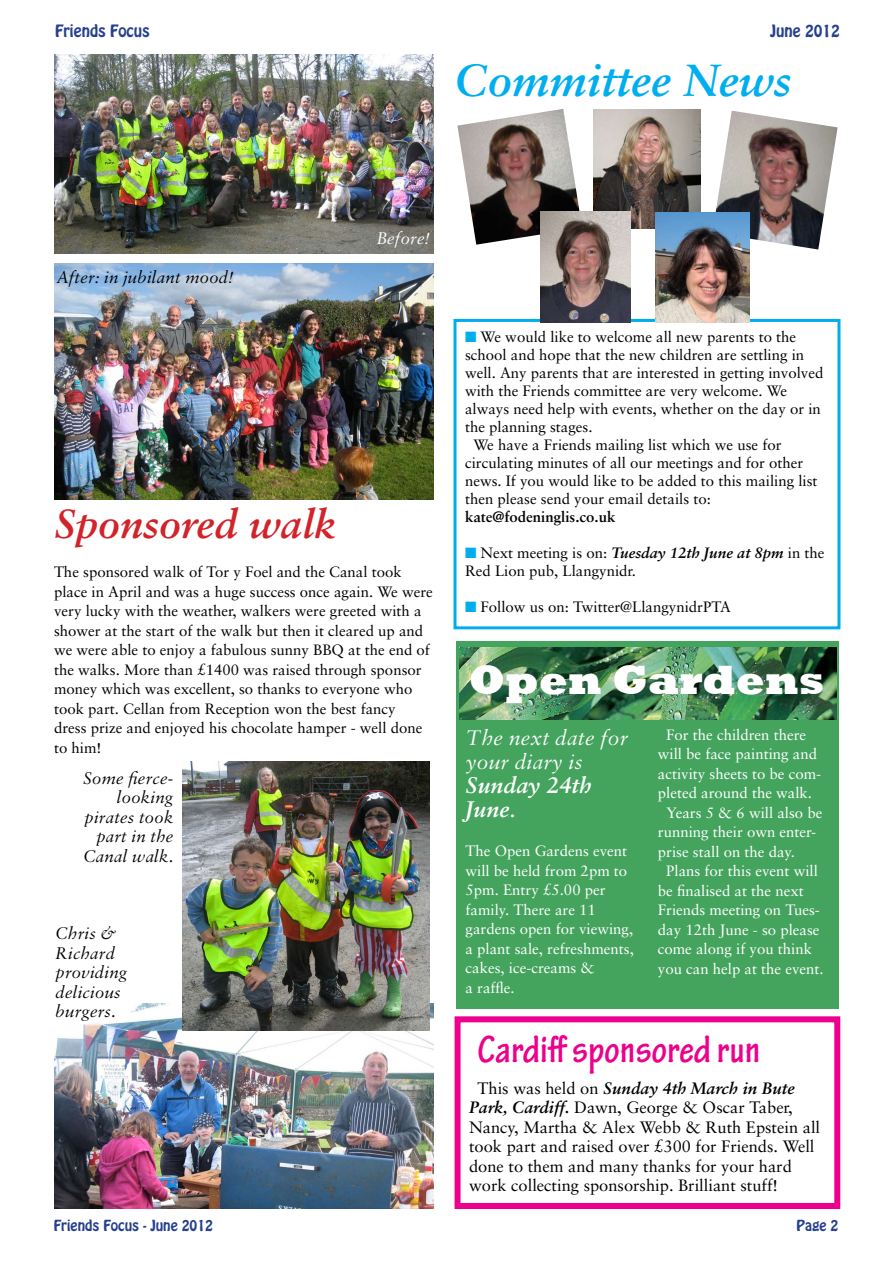
<style>
.page{position:relative;width:893px;height:1263px;background:#fff}
.page>*{position:absolute;margin:0;border:0;box-sizing:border-box;transform-origin:0 0}
.t1{font:italic 700 45px "Sabon";color:#00aeef}
.t2{font:800 42px "Rockwell";color:#fff}
.t3{font:700 condensed 40.5px "Tekton Pro";color:#ec008c}
.t4{font:italic 700 40.5px "Sabon";color:#d2232a}
.t5{font:italic 22.5px/24px "M Sabon";color:#fff}
.t6{font:italic 700 22.5px/24px "Sabon";color:#fff}
.t7{font:italic 18px/19.5px "M Sabon";color:#000}
.t8{font:italic 18px "M Sabon";color:#fff}
.t9{font:16.5px/19.5px "Sabon";color:#000}
.t10{font:15px/19.5px "Sabon";color:#000}
.t11{font:15px/19.5px "Sabon";color:#fff}
.t12{font:700 15px "Sabon";color:#000}
.t13{font:15px "Hobo Std";color:#25408f}
.t14{font:13.5px "Hobo Std";color:#25408f}
.s1{color:#00aeef}
.s2{font-weight:700;font-style:italic}
.s3{font-weight:400;font-style:normal}
</style>
<div class="page">
<div style="left:456px;top:641px;width:383px;height:367px;background:#44a45e"></div>
<div style="left:453px;top:319px;width:387px;height:310px;border:3px solid #00aeef"></div>
<div style="left:455px;top:1016px;width:385px;height:193px;border:6px solid #ec008c"></div>
<img style="left:459px;top:647px;width:377px;height:72px">
<img style="left:593px;top:109px;width:108px;height:120px">
<img style="left:457px;top:109px;width:123px;height:136px">
<img style="left:712px;top:111px;width:126px;height:138px">
<img style="left:54px;top:1004px;width:380px;height:205px">
<img style="left:54px;top:54px;width:380px;height:200px">
<img style="left:54px;top:264px;width:380px;height:236px">
<img style="left:182px;top:762px;width:247px;height:269px">
<img style="left:540px;top:211px;width:91px;height:112px">
<img style="left:656px;top:213px;width:94px;height:110px">
<p class="t13" style="left:55px;top:20px;width:96px">Friends Focus</p>
<p class="t13" style="left:770px;top:20px;width:71px">June 2012</p>
<h1 class="t1" style="left:455px;top:53px;width:338px">Committee News</h1>
<p class="t7" style="left:56px;top:267px;width:179px">After: in jubilant mood!</p>
<p class="t8" style="left:376px;top:228px;width:54px">Before!</p>
<h3 class="t4" style="left:54px;top:500px;width:284px">Sponsored walk</h3>
<p class="t10" style="left:54px;top:562px;width:380px">The sponsored walk of Tor y Foel and the Canal took place in April and was a huge success once again. We were very lucky with the weather, walkers were greeted with a shower at the start of the walk but then it cleared up and we were able to enjoy a fabulous sunny BBQ at the end of the walks. More than £1400 was raised through sponsor money which was excellent, so thanks to everyone who took part. Cellan from Reception won the best fancy<br>dress prize and enjoyed his chocolate hamper - well done to him!</p>
<p class="t7" style="left:83px;top:768px;width:92px;text-align:right">Some fierce&shy;looking pirates took part in the<br>Canal walk.</p>
<p class="t7" style="left:55px;top:923px;width:73px">Chris &amp;<br>Richard providing delicious burgers.</p>
<p class="t10" style="left:465px;top:327px;width:333px"><span class="s1">■</span> We would like to welcome all new parents to the</p>
<p class="t10" style="left:465px;top:345px;width:341px">school and hope that the new children are settling in</p>
<p class="t10" style="left:465px;top:363px;width:360px">well. Any parents that are interested in getting involved</p>
<p class="t10" style="left:465px;top:381px;width:324px">with the Friends committee are very welcome. We</p>
<p class="t10" style="left:465px;top:399px;width:357px">always need help with events, whether on the day or in</p>
<p class="t10" style="left:465px;top:417px;width:129px">the planning stages.</p>
<p class="t10" style="left:473px;top:435px;width:310px">We have a Friends mailing list which we use for</p>
<p class="t10" style="left:465px;top:453px;width:340px">circulating minutes of all our meetings and for other</p>
<p class="t10" style="left:465px;top:471px;width:354px">news. If you would like to be added to this mailing list</p>
<p class="t10" style="left:465px;top:489px;width:247px">then please send your email details to:</p>
<p class="t12" style="left:465px;top:507px;width:152px">kate@fodeninglis.co.uk</p>
<p class="t10" style="left:465px;top:544px;width:361px;line-height:18px"><span class="s1">■</span> Next meeting is on: <span class="s2">Tuesday 12th June at 8pm</span> in the<br>Red Lion pub, Llangynidr.</p>
<p class="t10" style="left:465px;top:597px;width:268px"><span class="s1">■</span> Follow us on: Twitter@LlangynidrPTA</p>
<h2 class="t2" style="left:469px;top:655px;width:357px">Open Gardens</h2>
<h3 class="t5" style="left:466px;top:726px;width:164px">The next date for your diary is</h3>
<h3 class="t6" style="left:466px;top:773px;width:127px">Sunday 24th<br>June<span class="s3">.</span></h3>
<p class="t11" style="left:466px;top:841px;width:170px">The Open Gardens event will be held from 2pm to<br>5pm. Entry £5.00 per family. There are 11 gardens open for viewing, a plant sale, refreshments, cakes, ice-creams &amp;<br>a raffle.</p>
<p class="t11" style="left:666px;top:725px;width:142px">For the children there</p>
<p class="t11" style="left:658px;top:744px;width:161px">will be face painting and</p>
<p class="t11" style="left:658px;top:764px;width:165px">activity sheets to be com-</p>
<p class="t11" style="left:658px;top:783px;width:156px">pleted around the walk.</p>
<p class="t11" style="left:666px;top:803px;width:158px">Years 5 &amp; 6 will also be</p>
<p class="t11" style="left:658px;top:822px;width:160px">running their own enter-</p>
<p class="t11" style="left:658px;top:842px;width:138px">prise stall on the day.</p>
<p class="t11" style="left:666px;top:861px;width:153px">Plans for this event will</p>
<p class="t11" style="left:658px;top:881px;width:147px">be finalised at the next</p>
<p class="t11" style="left:658px;top:900px;width:164px">Friends meeting on Tues-</p>
<p class="t11" style="left:658px;top:920px;width:163px">day 12th June - so please</p>
<p class="t11" style="left:658px;top:939px;width:156px">come along if you think</p>
<p class="t11" style="left:658px;top:959px;width:167px">you can help at the event.</p>
<h3 class="t3" style="left:478px;top:1025px;width:284px">Cardiff sponsored run</h3>
<p class="t9" style="left:469px;top:1078px;width:353px;text-indent:8px">This was held on <span class="s2">Sunday 4th March in Bute Park, Cardiff.</span> Dawn, George &amp; Oscar Taber, Nancy, Martha &amp; Alex Webb &amp; Ruth Epstein all took part and raised over £300 for Friends. Well done to them and many thanks for your hard work collecting sponsorship. Brilliant stuff!</p>
<p class="t14" style="left:54px;top:1216px;width:161px">Friends Focus - June 2012</p>
<p class="t14" style="left:797px;top:1216px;width:43px">Page 2</p>
</div>
